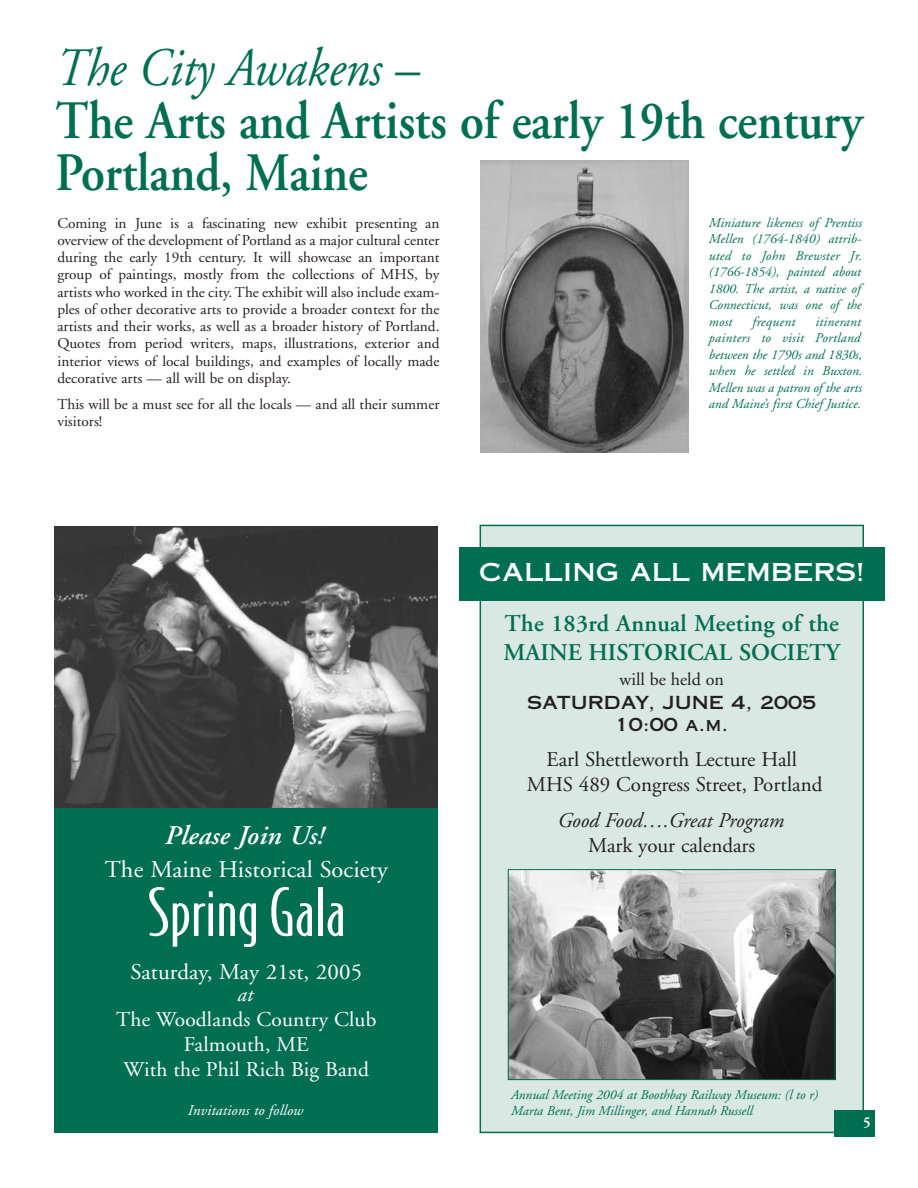
<style>
.page{position:relative;width:918px;height:1188px;background:#fff}
.page>*{position:absolute;margin:0;border:0;box-sizing:border-box;transform-origin:0 0}
.t1{font:63px "Bodega Sans";color:#fff;scale:1.25 1}
.t2{font:600 54px/52.5px "Adobe Garamond";letter-spacing:-.005em;color:#006f51;scale:.9 1}
.t3{font:italic 54px "Adobe Garamond";letter-spacing:-.005em;color:#006f51;scale:.9 1}
.t4{font:italic 600 27px "Adobe Garamond";letter-spacing:.005em;color:#fff}
.t5{font:24.75px "Copperplate Thirty One AB";color:#fff}
.t6{font:600 24px/28.8px "Adobe Garamond";color:#006f51}
.t7{font:24px "Adobe Garamond";letter-spacing:.005em;color:#fff}
.t8{font:22.5px "Adobe Garamond";letter-spacing:.005em;color:#fff}
.t9{font:21px/25.2px "Adobe Garamond";color:#231f20;text-align:center}
.t10{font:21px/25.2px "Adobe Garamond";letter-spacing:.005em;color:#fff;text-align:center}
.t11{font:italic 21px "Adobe Garamond";color:#231f20}
.t12{font:italic 21px "Adobe Garamond";color:#fff}
.t13{font:18px/22.5px "Copperplate Thirty One AB";color:#231f20;text-align:center}
.t14{font:18px "Adobe Garamond";color:#231f20}
.t15{font:15px/17.2px "Adobe Garamond";color:#231f20;text-align:justify}
.t16{font:italic 15px "Adobe Garamond";letter-spacing:.005em;color:#fff}
.t17{font:700 15px "Adobe Garamond";color:#fff;scale:.9 1}
.t18{font:italic 13.5px/16.5px "Adobe Garamond";color:#006f51}
.t19{font:italic 13.5px "Adobe Garamond";letter-spacing:.02em;color:#006f51}
</style>
<div class="page">
<div style="left:54px;top:807px;width:384px;height:326px;background:#006f51"></div>
<img style="left:54px;top:526px;width:384px;height:282px">
<div style="left:480px;top:525px;width:383px;height:607px;background:#d9e8e2"></div>
<div style="left:480px;top:525px;width:384px;height:608px;border:2px solid #006f51"></div>
<div style="left:459px;top:547px;width:425px;height:54px;background:#006f51"></div>
<img style="left:510px;top:871px;width:323px;height:207px">
<div style="left:508px;top:869px;width:327px;height:211px;border:1px solid #006f51"></div>
<div style="left:835px;top:1110px;width:40px;height:27px;background:#006f51"></div>
<img style="left:481px;top:161px;width:208px;height:291px">
<h2 class="t3" style="left:56px;top:47px;width:405px">The City Awakens –</h2>
<h2 class="t2" style="left:56px;top:99px;width:898px">The Arts and Artists of early 19th century<br>Portland, Maine</h2>
<p class="t15" style="left:57px;top:216px;width:384px">Coming in June is a fascinating new exhibit presenting an overview of the development of Portland as a major cultural center during the early 19th century. It will showcase an important group of paintings, mostly from the collections of MHS, by artists who worked in the city. The exhibit will also include exam&shy;ples of other decorative arts to provide a broader context for the artists and their works, as well as a broader history of Portland.<br>Quotes from period writers, maps, illustrations, exterior and interior views of local buildings, and examples of locally made decorative arts — all will be on display.</p>
<p class="t15" style="left:57px;top:397px;width:384px">This will be a must see for all the locals — and all their summer visitors!</p>
<p class="t18" style="left:709px;top:215px;width:155px">Miniature likeness of Prentiss<br>Mellen (1764-1840) attrib&shy;uted to John Brewster Jr. (1766-1854), painted about<br>1800. The artist, a native of<br>Connecticut, was one of the most</p>
<p class="t19" style="left:753px;top:316px;width:44px">frequent</p>
<p class="t18" style="left:709px;top:314px;width:155px;text-indent:106px">itinerant painters to visit Portland between the 1790s and 1830s, when he settled in Buxton.<br>Mellen was a patron of the arts and Maine’s first Chief Justice.</p>
<h3 class="t4" style="left:165px;top:825px;width:161px">Please Join Us!</h3>
<h3 class="t7" style="left:105px;top:860px;width:285px">The Maine Historical Society</h3>
<h1 class="t1" style="left:147px;top:891px;width:160px">Spring Gala</h1>
<h3 class="t8" style="left:131px;top:963px;width:233px">Saturday, May 21st, 2005</h3>
<h3 class="t12" style="left:237px;top:986px;width:17px">at</h3>
<h3 class="t10" style="left:116px;top:1009px;width:262px">The Woodlands Country Club<br>Falmouth, ME<br>With the Phil Rich Big Band</h3>
<p class="t16" style="left:188px;top:1104px;width:117px">Invitations to follow</p>
<h3 class="t5" style="left:479px;top:558px;width:387px">CALLING ALL MEMBERS!</h3>
<h3 class="t6" style="left:503px;top:612px;width:338px">The 183rd Annual Meeting of the<br>MAINE HISTORICAL SOCIETY</h3>
<p class="t14" style="left:620px;top:672px;width:106px">will be held on</p>
<p class="t13" style="left:527px;top:691px;width:291px">SATURDAY, JUNE 4, 2005<br>10:00 a.m.</p>
<h3 class="t9" style="left:527px;top:749px;width:297px">Earl Shettleworth Lecture Hall<br>MHS 489 Congress Street, Portland</h3>
<h3 class="t11" style="left:558px;top:812px;width:228px">Good Food….Great Program</h3>
<h3 class="t9" style="left:588px;top:835px;width:169px">Mark your calendars</h3>
<p class="t18" style="left:511px;top:1088px;width:309px">Annual Meeting 2004 at Boothbay Railway Museum: (l to r)<br>Marta Bent, Jim Millinger, and Hannah Russell</p>
<p class="t17" style="left:864px;top:1116px;width:9px">5</p>
</div>
